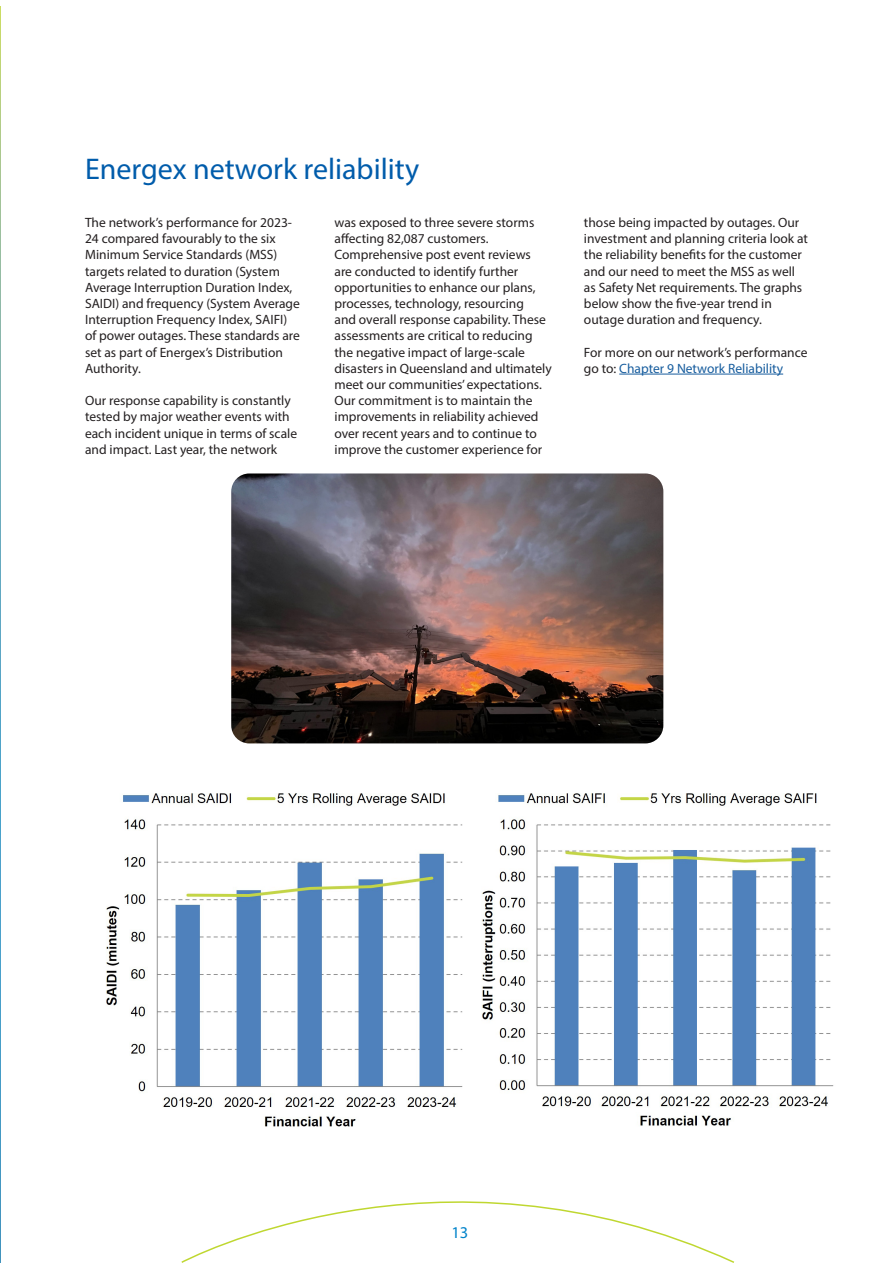
<style>
.page{position:relative;width:893px;height:1263px;background:#fff}
.page>*{position:absolute;margin:0;border:0;box-sizing:border-box;transform-origin:0 0}
.t1{font:30px "Myriad Pro";color:#005cab}
.t2{font:16.5px "Myriad Pro";color:#0083ca}
.t3{font:13.5px/16.2px "Myriad Pro";color:#231f20}
.s1{color:#175d9e}
</style>
<div class="page">
<svg style="left:0;top:6px;width:1px;height:1257px"></svg>
<img style="left:106px;top:793px;width:728px;height:334px">
<svg style="left:181px;top:1201px;width:554px;height:62px"></svg>
<hr style="left:619px;top:374px;width:164px;height:1px;background:#175d9e">
<img style="left:231px;top:473px;width:432px;height:270px">
<p class="t1" style="left:85px;top:150px;width:336px">Energex network reliability</p>
<p class="t3" style="left:85px;top:214px;width:216px">The network’s performance for 2023- 24 compared favourably to the six Minimum Service Standards (MSS) targets related to duration (System Average Interruption Duration Index, SAIDI) and frequency (System Average Interruption Frequency Index, SAIFI) of power outages. These standards are set as part of Energex’s Distribution Authority.</p>
<p class="t3" style="left:85px;top:392px;width:214px">Our response capability is constantly tested by major weather events with each incident unique in terms of scale and impact. Last year, the network</p>
<p class="t3" style="left:334px;top:214px;width:201px">was exposed to three severe storms affecting 82,087 customers.</p>
<p class="t3" style="left:334px;top:246px;width:219px">Comprehensive post event reviews are conducted to identify further opportunities to enhance our plans, processes, technology, resourcing<br>and overall response capability. These assessments are critical to reducing the negative impact of large-scale disasters in Queensland and ultimately meet our communities’ expectations.<br>Our commitment is to maintain the improvements in reliability achieved over recent years and to continue to improve the customer experience for</p>
<p class="t3" style="left:584px;top:214px;width:225px">those being impacted by outages. Our investment and planning criteria look at the reliability benefits for the customer and our need to meet the MSS as well as Safety Net requirements. The graphs below show the five-year trend in outage duration and frequency.</p>
<p class="t3" style="left:584px;top:344px;width:225px">For more on our network’s performance go to: <span class="s1">Chapter 9 Network Reliability</span></p>
<p class="t2" style="left:451px;top:1222px;width:18px">13</p>
</div>
